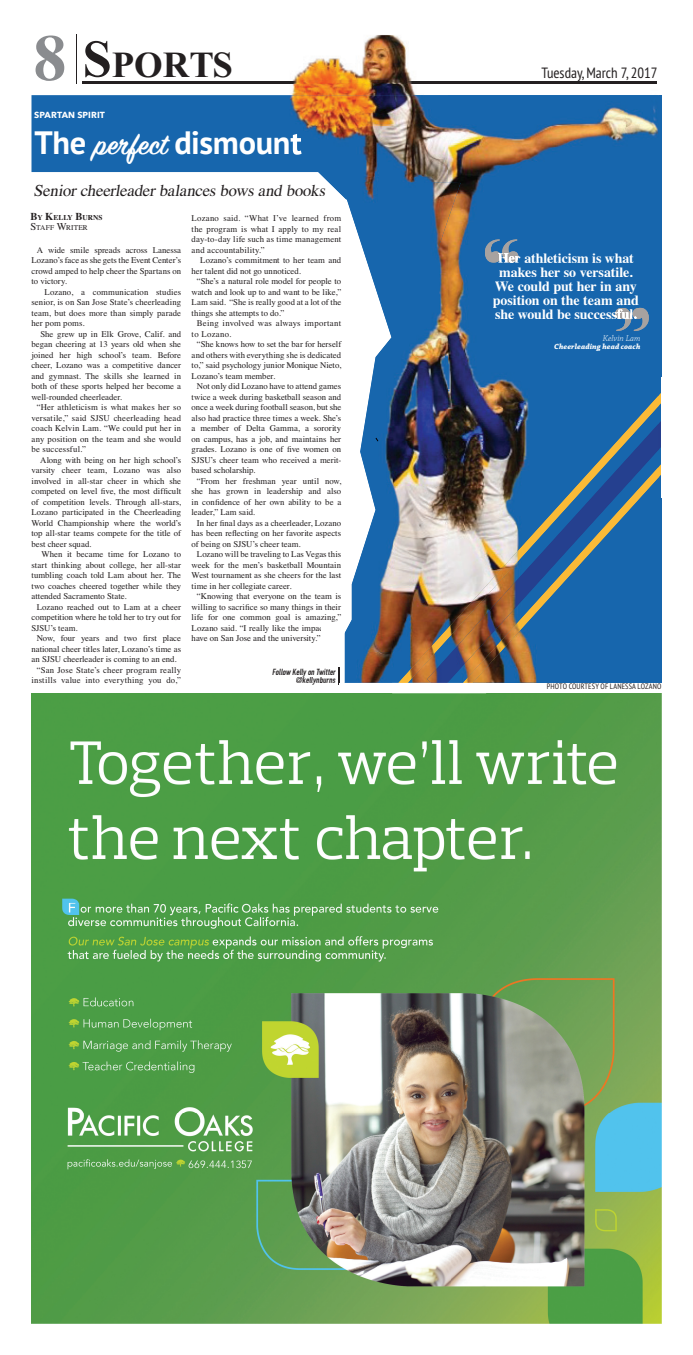
<style>
.page{position:relative;width:693px;height:1355px;background:#fff}
.page>*{position:absolute;margin:0;border:0;box-sizing:border-box;transform-origin:0 0}
.t1{font:700 36.75px "Times New Roman";color:#231f20}
.t2{font:700 32.38px "PT Sans";letter-spacing:-.01em;color:#fff}
.t3{font:italic 16.62px "Times";color:#231f20}
.t4{font:condensed 14.88px "PT Sans";color:#231f20}
.t5{font:700 14px/14px "Times";letter-spacing:-.01em;color:#fff;text-align:center}
.t6{font:8.75px/10.5px "Times";letter-spacing:.005em;color:#231f20;text-align:justify}
.t7{font:8.75px/10.5px "Times";letter-spacing:.025em;color:#231f20}
.t8{font:italic 700 8.75px "DIN Condensed";letter-spacing:.02em;color:#231f20}
.t9{font:700 8.75px "Avenir Next";letter-spacing:.01em;color:#fff}
.t10{font:italic 300 8.75px "Chaparral Pro";letter-spacing:.005em;color:#fff}
.t11{font:condensed 7.88px "PT Sans";letter-spacing:.015em;color:#231f20}
.t12{font:italic 700 7.88px "Chaparral Pro";letter-spacing:.015em;color:#fff}
.t13{font:700 7.35px/9.6px "Times";letter-spacing:-.005em;color:#231f20}
.s1{font-family:"Times";font-size:64.75px;color:#8a8c8f}
.s2{font-size:52.5px}
.s3{font-family:"Sign Painter House Script";font-weight:600}
.s4{font-size:10.5px}
.s5{font-weight:400;font-size:10.5px}
.s6{font-weight:400}
</style>
<div class="page">
<hr style="left:83px;top:81px;width:574px;height:3px;background:#231f20">
<hr style="left:76px;top:35px;width:1px;height:49px;background:#231f20">
<div style="left:32px;top:95px;width:258px;height:78px;background:#1766ad"></div>
<img style="left:31px;top:693px;width:630px;height:630px">
<img style="left:291px;top:35px;width:125px;height:60px">
<img style="left:291px;top:81px;width:125px;height:3px">
<img style="left:290px;top:95px;width:158px;height:587px">
<img style="left:448px;top:95px;width:211px;height:300px">
<img style="left:293px;top:131px;width:9px;height:24px">
<img style="left:290px;top:131px;width:3px;height:24px">
<img style="left:341px;top:182px;width:120px;height:180px">
<img style="left:290px;top:184px;width:37px;height:12px">
<img style="left:290px;top:668px;width:31px;height:8px">
<img style="left:296px;top:677px;width:25px;height:5px">
<svg style="left:321px;top:623px;width:24px;height:62px"></svg>
<img style="left:615px;top:308px;width:34px;height:23px">
<img style="left:485px;top:239px;width:33px;height:24px">
<img style="left:518px;top:253px;width:116px;height:10px">
<img style="left:498px;top:253px;width:20px;height:10px">
<img style="left:499px;top:267px;width:134px;height:10px">
<div style="left:495px;top:281px;width:142px;height:12px;background:#1766ad"></div>
<div style="left:493px;top:295px;width:146px;height:12px;background:#1766ad"></div>
<img style="left:496px;top:309px;width:119px;height:10px">
<img style="left:615px;top:309px;width:21px;height:10px">
<img style="left:603px;top:334px;width:37px;height:7px">
<img style="left:555px;top:344px;width:85px;height:7px">
<img style="left:398px;top:395px;width:261px;height:287px">
<img style="left:427px;top:424px;width:232px;height:258px">
<img style="left:463px;top:467px;width:196px;height:215px">
<img style="left:392px;top:682px;width:94px;height:1px">
<h1 class="t1" style="left:34px;top:42px;width:201px"><span class="s1">8</span> <span class="s2">S</span>PORTS</h1>
<p class="t9" style="left:34px;top:110px;width:72px">SPARTAN SPIRIT</p>
<h2 class="t2" style="left:34px;top:124px;width:269px">The <span class="s3">perfect</span> dismount</h2>
<h3 class="t3" style="left:34px;top:184px;width:296px">Senior cheerleader balances bows and books</h3>
<p class="t13" style="left:31px;top:213px;width:73px"><span class="s4">B</span>Y <span class="s4">K</span>ELLY <span class="s4">B</span>URNS<br><span class="s5">S</span><span class="s6">TAFF</span> <span class="s5">W</span><span class="s6">RITER</span></p>
<p class="t7" style="left:292px;top:214px;width:51px">learned from</p>
<p class="t6" style="left:192px;top:214px;width:151px;text-align:left">Lozano said. “What I’ve<br>the program is what I apply to my real day-to-day life such as time management and accountability.”</p>
<p class="t6" style="left:192px;top:256px;width:151px;text-indent:9px">Lozano’s commitment to her team and her talent did not go unnoticed.</p>
<p class="t6" style="left:192px;top:277px;width:151px;text-indent:5px">“She’s a natural role model for people to watch and look up to and want to be like,” Lam said. “She is really good at a lot of the things she attempts to do.”</p>
<p class="t7" style="left:192px;top:319px;width:151px;text-indent:5px">Being involved was always important to Lozano.</p>
<p class="t6" style="left:192px;top:340px;width:151px;text-indent:5px">“She knows how to set the bar for herself and others with everything she is dedicated to,” said psychology junior Monique Nieto, Lozano’s team member.</p>
<p class="t6" style="left:192px;top:382px;width:151px;text-indent:5px">Not only did Lozano have to attend games twice a week during basketball season and once a week during football season, but she also had practice three times a week. She’s a member of Delta Gamma, a sorority on campus, has a job, and maintains her grades. Lozano is one of five women on SJSU’s cheer team who received a merit&shy;based scholarship.</p>
<p class="t6" style="left:192px;top:476px;width:151px;text-indent:5px">“From her freshman year until now, she has grown in leadership and also in confidence of her own ability to be a leader,” Lam said.</p>
<p class="t6" style="left:192px;top:518px;width:151px;text-indent:5px">In her final days as a cheerleader, Lozano has been reflecting on her favorite aspects of being on SJSU’s cheer team.</p>
<p class="t6" style="left:192px;top:550px;width:151px;text-indent:5px">Lozano will be traveling to Las Vegas this week for the men’s basketball Mountain West tournament as she cheers for the last time in her collegiate career.</p>
<p class="t6" style="left:192px;top:592px;width:151px;text-indent:5px">“Knowing that everyone on the team is willing to sacrifice so many things in their life for one common goal is amazing,” Lozano said. “I really like the impact you have on San Jose and the university.”</p>
<p class="t6" style="left:32px;top:245px;width:151px;text-indent:5px">A wide smile spreads across Lanessa Lozano’s face as she gets the Event Center’s crowd amped to help cheer the Spartans on to victory.</p>
<p class="t6" style="left:32px;top:287px;width:151px;text-indent:13px">Lozano, a communication studies senior, is on San Jose State’s cheerleading team, but does more than simply parade her pom poms.</p>
<p class="t6" style="left:41px;top:329px;width:142px">She grew up in Elk Grove, Calif. and</p>
<p class="t6" style="left:32px;top:340px;width:151px">began cheering at 13 years old when she</p>
<p class="t6" style="left:32px;top:350px;width:151px">joined her high school’s team. Before</p>
<p class="t6" style="left:32px;top:361px;width:151px">cheer, Lozano was a competitive dancer</p>
<p class="t6" style="left:32px;top:371px;width:151px">and gymnast. The skills she learned in</p>
<p class="t6" style="left:32px;top:382px;width:151px">both of these sports helped her become a</p>
<p class="t6" style="left:32px;top:392px;width:92px">well-rounded cheerleader.</p>
<p class="t6" style="left:37px;top:403px;width:146px">“Her athleticism is what makes her so</p>
<p class="t6" style="left:32px;top:413px;width:151px">versatile,” said SJSU cheerleading head</p>
<p class="t6" style="left:32px;top:424px;width:151px">coach Kelvin Lam. “We could put her in</p>
<p class="t6" style="left:32px;top:434px;width:151px">any position on the team and she would</p>
<p class="t7" style="left:32px;top:445px;width:56px">be successful.”</p>
<p class="t6" style="left:40px;top:455px;width:142px">Along with being on her high school’s</p>
<p class="t6" style="left:32px;top:466px;width:151px">varsity cheer team, Lozano was also</p>
<p class="t6" style="left:32px;top:476px;width:151px">involved in all-star cheer in which she</p>
<p class="t6" style="left:32px;top:487px;width:151px">competed on level five, the most difficult</p>
<p class="t6" style="left:31px;top:497px;width:151px">of competition levels. Through all-stars,</p>
<p class="t6" style="left:31px;top:508px;width:151px">Lozano participated in the Cheerleading</p>
<p class="t6" style="left:31px;top:518px;width:151px">World Championship where the world’s</p>
<p class="t6" style="left:31px;top:529px;width:151px">top all-star teams compete for the title of</p>
<p class="t6" style="left:31px;top:539px;width:61px">best cheer squad.</p>
<p class="t6" style="left:41px;top:550px;width:141px">When it became time for Lozano to</p>
<p class="t6" style="left:31px;top:560px;width:151px">start thinking about college, her all-star</p>
<p class="t6" style="left:31px;top:571px;width:151px">tumbling coach told Lam about her. The</p>
<p class="t6" style="left:31px;top:581px;width:151px">two coaches cheered together while they</p>
<p class="t6" style="left:31px;top:592px;width:97px">attended Sacramento State.</p>
<p class="t6" style="left:37px;top:602px;width:146px">Lozano reached out to Lam at a cheer</p>
<p class="t6" style="left:31px;top:613px;width:151px">competition where he told her to try out for</p>
<p class="t6" style="left:31px;top:623px;width:48px">SJSU’s team.</p>
<p class="t6" style="left:37px;top:634px;width:146px">Now, four years and two first place</p>
<p class="t6" style="left:31px;top:644px;width:151px">national cheer titles later, Lozano’s time as</p>
<p class="t6" style="left:31px;top:655px;width:147px">an SJSU cheerleader is coming to an end.</p>
<p class="t6" style="left:37px;top:665px;width:146px">“San Jose State’s cheer program really</p>
<p class="t6" style="left:31px;top:676px;width:151px">instills value into everything you do,”</p>
<p class="t8" style="left:272px;top:668px;width:66px">Follow Kelly on Twitter</p>
<p class="t8" style="left:295px;top:677px;width:43px">@kellynburns</p>
<h3 class="t4" style="left:542px;top:67px;width:117px">Tuesday, March 7, 2017</h3>
<h3 class="t5" style="left:493px;top:252px;width:148px">Her athleticism is what makes her so versatile.<br>We could put her in any position on the team and</h3>
<p class="t10" style="left:603px;top:332px;width:39px">Kelvin Lam</p>
<p class="t12" style="left:554px;top:344px;width:88px">Cheerleading head coach</p>
<h3 class="t5" style="left:495px;top:308px;width:143px">she would be successful.</h3>
<p class="t11" style="left:547px;top:683px;width:116px">PHOTO COURTESY OF LANESSA LOZANO</p>
</div>
